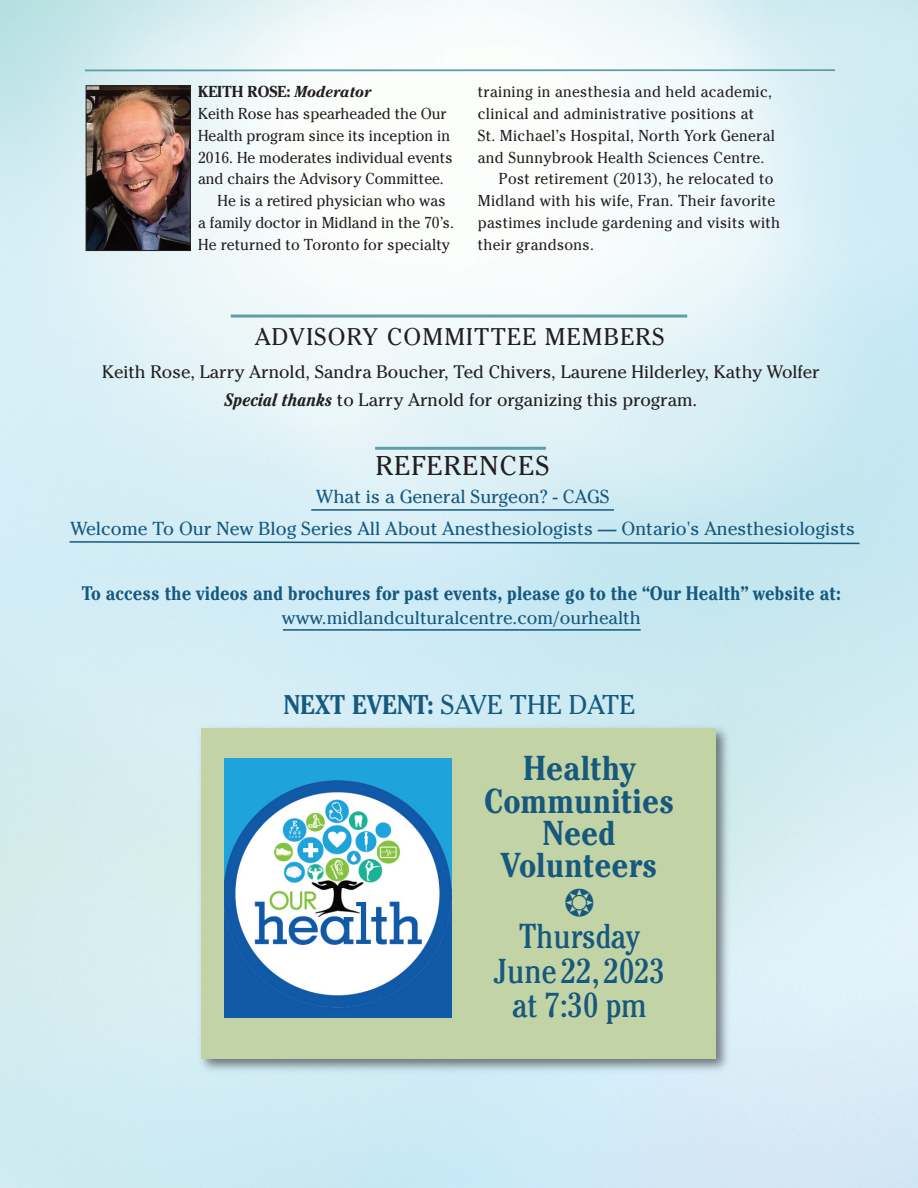
<style>
.page{position:relative;width:918px;height:1188px;background:#fff}
.page>*{position:absolute;margin:0;border:0;box-sizing:border-box;transform-origin:0 0}
.t1{font:700 condensed 34.5px/32.4px "Cheltenham";color:#16587e;text-align:center}
.t2{font:condensed 34.5px/34.5px "Cheltenham";color:#16587e;text-align:center}
.t3{font:27px "Cheltenham";color:#16587e}
.t4{font:27px "Cheltenham";letter-spacing:.05em;color:#231f20}
.t5{font:24px "Cheltenham";letter-spacing:.05em;color:#231f20}
.t6{font:700 condensed 19.5px "Cheltenham";color:#16587e}
.t7{font:18.75px "Cheltenham";color:#16587e}
.t8{font:18.3px "Cheltenham";color:#16587e}
.t9{font:18px "Cheltenham";color:#231f20}
.t10{font:15.75px "Cheltenham";letter-spacing:.02em;color:#231f20;scale:.95 1}
.t11{font:15.75px "Cheltenham";color:#231f20;scale:.95 1}
.t12{font:700 15.75px "Cheltenham";color:#231f20;scale:.95 1}
.s1{font-style:italic}
.s2{font-weight:700;font-style:italic;font-stretch:condensed}
.s3{font-weight:700;font-stretch:condensed}
</style>
<div class="page">
<hr style="left:283px;top:629px;width:358px;height:2px;background:#16587e">
<hr style="left:231px;top:315px;width:456px;height:3px;background:#609ea7">
<img style="left:194px;top:721px;width:541px;height:357px">
<div style="left:201px;top:729px;width:515px;height:330px;background:#c2d3a5"></div>
<img style="left:224px;top:758px;width:227px;height:260px">
<hr style="left:85px;top:69px;width:750px;height:2px;background:#609ea7">
<hr style="left:375px;top:447px;width:171px;height:3px;background:#609ea7">
<svg style="left:68px;top:540px;width:793px;height:5px;background:#96bed0"></svg>
<hr style="left:311px;top:509px;width:303px;height:2px;background:#16587e">
<img style="left:88px;top:87px;width:101px;height:162px">
<div style="left:86px;top:85px;width:105px;height:166px;border:1px solid #231f20"></div>
<p class="t12" style="left:198px;top:86px;width:184px">KEITH ROSE: <span class="s1">Moderator</span></p>
<p class="t11" style="left:198px;top:108px;width:263px">Keith Rose has spearheaded the Our</p>
<p class="t11" style="left:198px;top:130px;width:267px">Health program since its inception in</p>
<p class="t11" style="left:198px;top:151px;width:269px">2016. He moderates individual events</p>
<p class="t11" style="left:198px;top:173px;width:260px">and chairs the Advisory Committee.</p>
<p class="t11" style="left:218px;top:195px;width:241px">He is a retired physician who was</p>
<p class="t11" style="left:198px;top:217px;width:271px">a family doctor in Midland in the 70’s.</p>
<p class="t10" style="left:198px;top:238px;width:267px">He returned to Toronto for specialty</p>
<p class="t10" style="left:478px;top:86px;width:311px">training in anesthesia and held academic,</p>
<p class="t10" style="left:478px;top:108px;width:293px">clinical and administrative positions at</p>
<p class="t10" style="left:478px;top:130px;width:314px">St. Michael’s Hospital, North York General</p>
<p class="t10" style="left:478px;top:151px;width:303px">and Sunnybrook Health Sciences Centre.</p>
<p class="t10" style="left:499px;top:173px;width:291px">Post retirement (2013), he relocated to</p>
<p class="t10" style="left:478px;top:195px;width:315px">Midland with his wife, Fran. Their favorite</p>
<p class="t10" style="left:478px;top:217px;width:320px">pastimes include gardening and visits with</p>
<p class="t10" style="left:478px;top:238px;width:124px">their grandsons.</p>
<p class="t5" style="left:255px;top:328px;width:411px">ADVISORY COMMITTEE MEMBERS</p>
<p class="t9" style="left:102px;top:365px;width:719px">Keith Rose, Larry Arnold, Sandra Boucher, Ted Chivers, Laurene Hilderley, Kathy Wolfer</p>
<p class="t9" style="left:225px;top:393px;width:474px"><span class="s2">Special thanks</span> to Larry Arnold for organizing this program.</p>
<p class="t4" style="left:376px;top:456px;width:175px">REFERENCES</p>
<p class="t7" style="left:316px;top:490px;width:295px">What is a General Surgeon? - CAGS</p>
<p class="t7" style="left:70px;top:522px;width:786px">Welcome To Our New Blog Series All About Anesthesiologists — Ontario's Anesthesiologists</p>
<p class="t6" style="left:82px;top:586px;width:761px">To access the videos and brochures for past events, please go to the “Our Health” website at:</p>
<p class="t8" style="left:282px;top:611px;width:361px">www.midlandculturalcentre.com/ourhealth</p>
<p class="t3" style="left:284px;top:695px;width:353px"><span class="s3">NEXT EVENT:</span> SAVE THE DATE</p>
<p class="t1" style="left:484px;top:755px;width:192px">Healthy<br>Communities<br>Need<br>Volunteers</p>
<p class="t2" style="left:519px;top:923px;width:122px">Thursday</p>
<p class="t2" style="left:494px;top:957px;width:173px">June 22, 2023 at 7:30 pm</p>
</div>
